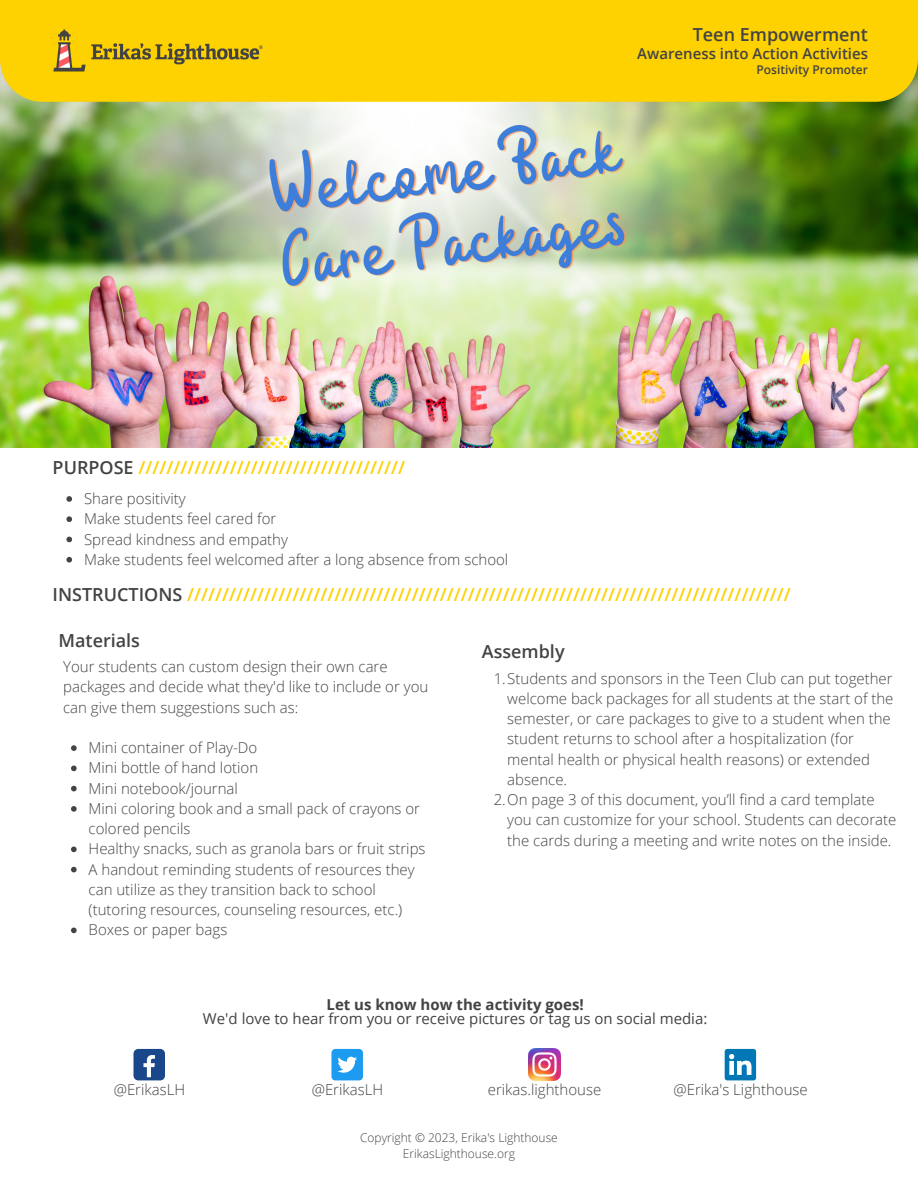
<style>
.page{position:relative;width:918px;height:1188px;background:#fff}
.page>*{position:absolute;margin:0;border:0;box-sizing:border-box;transform-origin:0 0}
.t1{font:600 18px "Open Sans";color:#fed100}
.t2{font:600 18px "Open Sans";color:#434345}
.t3{font:300 15px/20.2px "Open Sans";color:#434345}
.t4{font:15px "Open Sans";color:#434345}
.t5{font:600 15px "Open Sans";color:#434345}
.t6{font:700 15px "Open Sans";color:#434345}
.t7{font:300 12px "Open Sans";color:#434345}
.t8{font:600 12px "Open Sans";color:#434345}
.s1{color:#434345}
</style>
<div class="page">
<img style="left:0;top:102px;width:918px;height:346px">
<div style="left:0;top:0;width:918px;height:102px;background:#fed100"></div>
<img style="left:39px;top:20px;width:234px;height:62px">
<div style="left:134px;top:1049px;width:31px;height:31px;background:#1a4789;border-radius:5px"></div>
<svg style="left:143px;top:1055px;width:12px;height:22px"></svg>
<div style="left:331px;top:1049px;width:32px;height:31px;background:#1d9bf0;border-radius:4px"></div>
<svg style="left:338px;top:1057px;width:19px;height:16px"></svg>
<img style="left:529px;top:1049px;width:31px;height:31px">
<svg style="left:725px;top:1049px;width:31px;height:31px"></svg>
<svg style="left:71px;top:745px;width:6px;height:6px"></svg>
<svg style="left:71px;top:766px;width:6px;height:5px"></svg>
<svg style="left:71px;top:786px;width:6px;height:5px"></svg>
<svg style="left:71px;top:806px;width:6px;height:6px"></svg>
<svg style="left:71px;top:847px;width:6px;height:5px"></svg>
<svg style="left:71px;top:867px;width:6px;height:5px"></svg>
<svg style="left:71px;top:928px;width:6px;height:5px"></svg>
<svg style="left:66px;top:496px;width:6px;height:6px"></svg>
<svg style="left:66px;top:516px;width:6px;height:6px"></svg>
<svg style="left:66px;top:537px;width:6px;height:5px"></svg>
<svg style="left:66px;top:557px;width:6px;height:6px"></svg>
<img style="left:265px;top:104px;width:376px;height:205px">
<p class="t2" style="left:693px;top:22px;width:177px">Teen Empowerment</p>
<p class="t5" style="left:637px;top:43px;width:232px">Awareness into Action Activities</p>
<p class="t8" style="left:757px;top:61px;width:113px">Positivity Promoter</p>
<p class="t1" style="left:53px;top:455px;width:354px"><span class="s1">PURPOSE</span> //////////////////////////////////////</p>
<p class="t3" style="left:84px;top:488px;width:103px">Share positivity</p>
<p class="t3" style="left:84px;top:508px;width:194px">Make students feel cared for</p>
<p class="t3" style="left:84px;top:529px;width:205px">Spread kindness and empathy</p>
<p class="t3" style="left:84px;top:549px;width:426px">Make students feel welcomed after a long absence from school</p>
<p class="t1" style="left:53px;top:582px;width:740px"><span class="s1">INSTRUCTIONS</span> //////////////////////////////////////////////////////////////////////////////////////</p>
<p class="t2" style="left:59px;top:628px;width:83px">Materials</p>
<p class="t2" style="left:482px;top:639px;width:84px">Assembly</p>
<p class="t3" style="left:507px;top:668px;width:388px;text-indent:-14px">1.Students and sponsors in the Teen Club can put together welcome back packages for all students at the start of the semester, or care packages to give to a student when the student returns to school after a hospitalization (for mental health or physical health reasons) or extended absence.</p>
<p class="t3" style="left:507px;top:789px;width:391px;text-indent:-14px">2.On page 3 of this document, you’ll find a card template you can customize for your school. Students can decorate the cards during a meeting and write notes on the inside.</p>
<p class="t3" style="left:63px;top:656px;width:367px">Your students can custom design their own care packages and decide what they'd like to include or you can give them suggestions such as:</p>
<p class="t3" style="left:89px;top:737px;width:170px">Mini container of Play-Do</p>
<p class="t3" style="left:89px;top:757px;width:171px">Mini bottle of hand lotion</p>
<p class="t3" style="left:89px;top:778px;width:151px">Mini notebook/journal</p>
<p class="t3" style="left:89px;top:798px;width:333px">Mini coloring book and a small pack of crayons or colored pencils</p>
<p class="t3" style="left:89px;top:838px;width:338px">Healthy snacks, such as granola bars or fruit strips</p>
<p class="t3" style="left:89px;top:859px;width:328px">A handout reminding students of resources they can utilize as they transition back to school (tutoring resources, counseling resources, etc.)</p>
<p class="t3" style="left:89px;top:919px;width:140px">Boxes or paper bags</p>
<p class="t6" style="left:327px;top:994px;width:259px">Let us know how the activity goes!</p>
<p class="t4" style="left:203px;top:1008px;width:506px">We'd love to hear from you or receive pictures or tag us on social media:</p>
<p class="t3" style="left:114px;top:1079px;width:73px">@ErikasLH</p>
<p class="t3" style="left:312px;top:1079px;width:73px">@ErikasLH</p>
<p class="t3" style="left:488px;top:1079px;width:115px">erikas.lighthouse</p>
<p class="t3" style="left:674px;top:1079px;width:136px">@Erika's Lighthouse</p>
<p class="t7" style="left:360px;top:1129px;width:199px">Copyright © 2023, Erika's Lighthouse</p>
<p class="t7" style="left:403px;top:1145px;width:114px">ErikasLighthouse.org</p>
</div>
